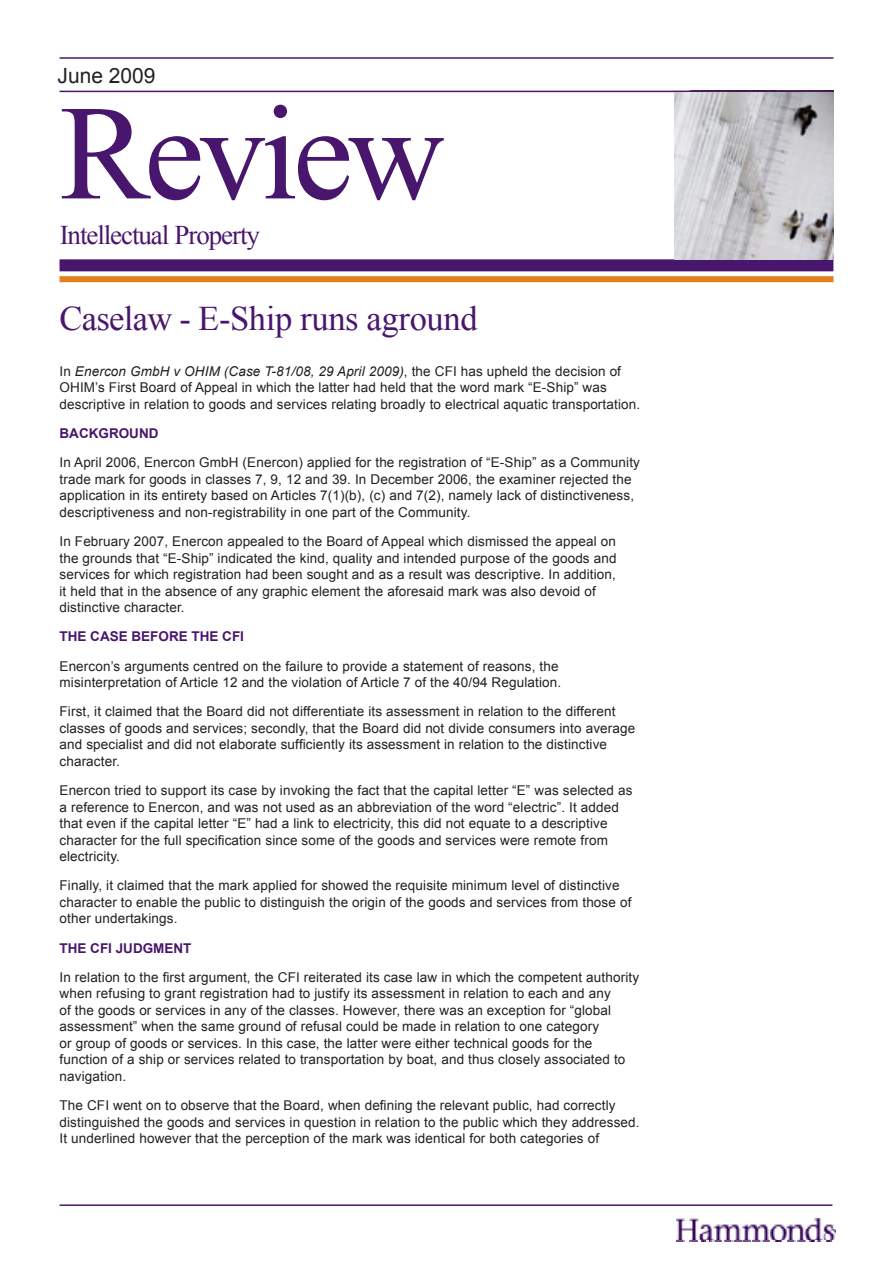
<style>
.page{position:relative;width:893px;height:1263px;background:#fff}
.page>*{position:absolute;margin:0;border:0;box-sizing:border-box;transform-origin:0 0}
.t1{font:135px "Times New Roman";letter-spacing:-.04em;color:#49166d}
.t2{font:34.5px "Times New Roman";letter-spacing:-.01em;color:#49166d}
.t3{font:27px "Times New Roman";letter-spacing:-.04em;color:#49166d}
.t4{font:21px "Arial";color:#231f20}
.t5{font:13.5px/16.5px "Arial";letter-spacing:.01em;color:#231f20}
.t6{font:700 13.5px "Arial";color:#49166d}
.s1{font-style:italic}
</style>
<div class="page">
<hr style="left:60px;top:1204px;width:772px;height:2px;background:#49166d">
<hr style="left:60px;top:91px;width:773px;height:1px;background:#49166d">
<img style="left:676px;top:1218px;width:160px;height:23px">
<hr style="left:60px;top:57px;width:773px;height:2px;background:#49166d">
<div style="left:60px;top:259px;width:773px;height:12px;background:#49166d"></div>
<div style="left:60px;top:276px;width:773px;height:6px;background:#e4801b"></div>
<img style="left:675px;top:92px;width:158px;height:167px">
<h3 class="t4" style="left:58px;top:62px;width:100px">June 2009</h3>
<h1 class="t1" style="left:60px;top:62px;width:387px">Review</h1>
<h3 class="t3" style="left:60px;top:217px;width:202px">Intellectual Property</h3>
<h2 class="t2" style="left:60px;top:295px;width:420px">Caselaw - E-Ship runs aground</h2>
<p class="t5" style="left:60px;top:363px;width:582px">In <span class="s1">Enercon GmbH v OHIM (Case T-81/08, 29 April 2009)</span>, the CFI has upheld the decision of<br>OHIM’s First Board of Appeal in which the latter had held that the word mark “E-Ship” was descriptive in relation to goods and services relating broadly to electrical aquatic transportation.</p>
<p class="t6" style="left:60px;top:424px;width:100px">BACKGROUND</p>
<p class="t5" style="left:60px;top:454px;width:582px">In April 2006, Enercon GmbH (Enercon) applied for the registration of “E-Ship” as a Community trade mark for goods in classes 7, 9, 12 and 39. In December 2006, the examiner rejected the application in its entirety based on Articles 7(1)(b), (c) and 7(2), namely lack of distinctiveness, descriptiveness and non-registrability in one part of the Community.</p>
<p class="t5" style="left:60px;top:533px;width:558px">In February 2007, Enercon appealed to the Board of Appeal which dismissed the appeal on the grounds that “E-Ship” indicated the kind, quality and intended purpose of the goods and services for which registration had been sought and as a result was descriptive. In addition, it held that in the absence of any graphic element the aforesaid mark was also devoid of distinctive character.</p>
<p class="t6" style="left:60px;top:628px;width:186px">THE CASE BEFORE THE CFI</p>
<p class="t5" style="left:60px;top:658px;width:503px">Enercon’s arguments centred on the failure to provide a statement of reasons, the misinterpretation of Article 12 and the violation of Article 7 of the 40/94 Regulation.</p>
<p class="t5" style="left:60px;top:703px;width:577px">First, it claimed that the Board did not differentiate its assessment in relation to the different classes of goods and services; secondly, that the Board did not divide consumers into average and specialist and did not elaborate sufficiently its assessment in relation to the distinctive character.</p>
<p class="t5" style="left:60px;top:782px;width:574px">Enercon tried to support its case by invoking the fact that the capital letter “E” was selected as a reference to Enercon, and was not used as an abbreviation of the word “electric”. It added that even if the capital letter “E” had a link to electricity, this did not equate to a descriptive character for the full specification since some of the goods and services were remote from electricity.</p>
<p class="t5" style="left:60px;top:877px;width:573px">Finally, it claimed that the mark applied for showed the requisite minimum level of distinctive character to enable the public to distinguish the origin of the goods and services from those of other undertakings.</p>
<p class="t6" style="left:60px;top:939px;width:130px">THE CFI JUDGMENT</p>
<p class="t5" style="left:60px;top:969px;width:581px">In relation to the first argument, the CFI reiterated its case law in which the competent authority when refusing to grant registration had to justify its assessment in relation to each and any<br>of the goods or services in any of the classes. However, there was an exception for “global assessment” when the same ground of refusal could be made in relation to one category<br>or group of goods or services. In this case, the latter were either technical goods for the function of a ship or services related to transportation by boat, and thus closely associated to navigation.</p>
<p class="t5" style="left:60px;top:1097px;width:582px">The CFI went on to observe that the Board, when defining the relevant public, had correctly distinguished the goods and services in question in relation to the public which they addressed.<br>It underlined however that the perception of the mark was identical for both categories of</p>
</div>
